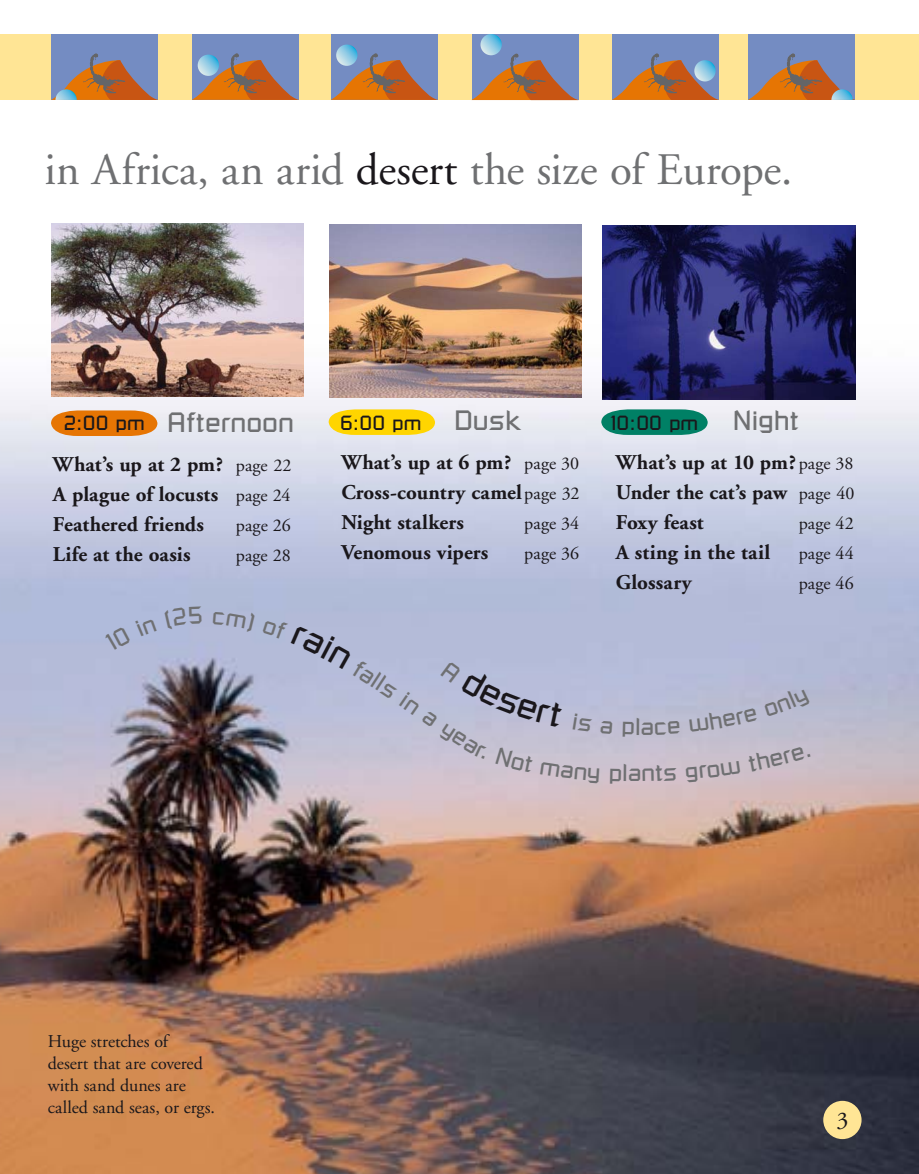
<style>
.page{position:relative;width:919px;height:1174px;background:#fff}
.page>*{position:absolute;margin:0;border:0;box-sizing:border-box;transform-origin:0 0}
.t1{font:45px "Adobe Garamond";color:#6f7072}
.t2{font:27.6px "Russell Square";color:#6f7072}
.t3{font:24px "Russell Square";color:#6f7072}
.t4{font:24px "Adobe Garamond";color:#1a171b}
.t5{font:700 21px/29.8px "Adobe Garamond";color:#1a171b;text-align:justify}
.t6{font:20.25px "Russell Square";color:#1a171b}
.t7{font:18px/21.8px "Adobe Garamond";color:#1a171b}
.s1{color:#1a171b}
.s2{font-weight:400;font-size:18px}
</style>
<div class="page">
<img style="left:0;top:262px;width:918px;height:911px">
<img style="left:51px;top:223px;width:252px;height:174px">
<img style="left:602px;top:225px;width:253px;height:174px">
<img style="left:329px;top:224px;width:252px;height:173px">
<div style="left:0;top:34px;width:918px;height:66px;background:#ffe595"></div>
<div style="left:51px;top:34px;width:107px;height:66px;background:#748cc2"></div>
<img style="left:91px;top:54px;width:7px;height:4px">
<svg style="left:51px;top:58px;width:107px;height:42px"></svg>
<div style="left:192px;top:34px;width:107px;height:66px;background:#748cc2"></div>
<svg style="left:192px;top:58px;width:107px;height:42px"></svg>
<img style="left:223px;top:54px;width:43px;height:40px">
<svg style="left:198px;top:55px;width:21px;height:21px"></svg>
<div style="left:331px;top:34px;width:107px;height:66px;background:#748cc2"></div>
<svg style="left:336px;top:45px;width:21px;height:21px"></svg>
<svg style="left:331px;top:58px;width:107px;height:42px"></svg>
<img style="left:362px;top:54px;width:43px;height:40px">
<div style="left:471px;top:34px;width:107px;height:66px;background:#748cc2"></div>
<svg style="left:480px;top:34px;width:21px;height:21px"></svg>
<svg style="left:471px;top:58px;width:107px;height:42px"></svg>
<img style="left:503px;top:54px;width:43px;height:40px">
<div style="left:612px;top:34px;width:106px;height:66px;background:#748cc2"></div>
<svg style="left:612px;top:58px;width:107px;height:42px"></svg>
<img style="left:643px;top:54px;width:43px;height:40px">
<svg style="left:694px;top:60px;width:21px;height:21px"></svg>
<div style="left:748px;top:34px;width:106px;height:66px;background:#748cc2"></div>
<img style="left:788px;top:54px;width:7px;height:4px">
<svg style="left:748px;top:58px;width:107px;height:42px"></svg>
<svg style="left:51px;top:410px;width:106px;height:26px;background:#e6821e"></svg>
<svg style="left:328px;top:409px;width:107px;height:26px;background:#fcd71e"></svg>
<svg style="left:601px;top:409px;width:106px;height:26px;background:#1b8c75"></svg>
<div style="left:823px;top:1100px;width:38px;height:39px;background:#ffe595;border-radius:50%"></div>
<div style="left:104px;top:619px;width:53px;height:32px;background:#b0bbdb"></div>
<svg style="left:164px;top:606px;width:38px;height:24px"></svg>
<svg style="left:213px;top:611px;width:42px;height:21px"></svg>
<svg style="left:642px;top:765px;width:35px;height:16px"></svg>
<svg style="left:686px;top:761px;width:54px;height:21px"></svg>
<div style="left:748px;top:746px;width:62px;height:25px;background:#cabfca"></div>
<svg style="left:262px;top:621px;width:372px;height:163px;background:#bbbdd5"></svg>
<svg style="left:641px;top:721px;width:39px;height:14px"></svg>
<div style="left:689px;top:708px;width:68px;height:24px;background:#bdbdd1"></div>
<svg style="left:764px;top:689px;width:46px;height:27px"></svg>
<p class="t1" style="left:44px;top:152px;width:749px">in Africa, an arid <span class="s1">desert</span> the size of Europe.</p>
<p class="t6" style="left:64px;top:416px;width:83px">2:00 pm</p>
<p class="t2" style="left:167px;top:412px;width:128px">Afternoon</p>
<p class="t2" style="left:454px;top:410px;width:68px">Dusk</p>
<p class="t6" style="left:340px;top:415px;width:83px">6:00 pm</p>
<p class="t6" style="left:610px;top:415px;width:89px">10:00 pm</p>
<p class="t2" style="left:732px;top:410px;width:67px">Night</p>
<p class="t5" style="left:53px;top:452px;width:240px">What’s up at 2 pm? <span class="s2">page 22<br></span>A plague of locusts <span class="s2">page 24<br></span>Feathered friends</p>
<p class="t7" style="left:236px;top:516px;width:56px">page 26</p>
<p class="t5" style="left:341px;top:450px;width:239px">What’s up at 6 pm? <span class="s2">page 30<br></span>Cross-country camel <span class="s2">page 32<br></span>Night stalkers</p>
<p class="t7" style="left:524px;top:514px;width:56px">page 34</p>
<p class="t5" style="left:615px;top:450px;width:240px">What’s up at 10 pm? <span class="s2">page 38<br></span>Under the cat’s paw <span class="s2">page 40<br></span>Foxy feast</p>
<p class="t7" style="left:798px;top:514px;width:56px">page 42</p>
<p class="t5" style="left:53px;top:541px;width:139px">Life at the oasis</p>
<p class="t7" style="left:236px;top:546px;width:56px">page 28</p>
<p class="t5" style="left:341px;top:539px;width:148px">Venomous vipers</p>
<p class="t7" style="left:524px;top:544px;width:56px">page 36</p>
<p class="t5" style="left:615px;top:539px;width:156px">A sting in the tail</p>
<p class="t7" style="left:798px;top:544px;width:57px">page 44</p>
<p class="t5" style="left:615px;top:569px;width:77px">Glossary</p>
<p class="t7" style="left:798px;top:574px;width:56px">page 46</p>
<p class="t3" style="left:634px;top:717px;width:8px">l</p>
<p class="t3" style="left:627px;top:764px;width:15px">a</p>
<p class="t7" style="left:48px;top:1032px;width:168px">Huge stretches of<br>desert that are covered with sand dunes are called sand seas, or ergs.</p>
<p class="t4" style="left:836px;top:1110px;width:13px">3</p>
</div>
